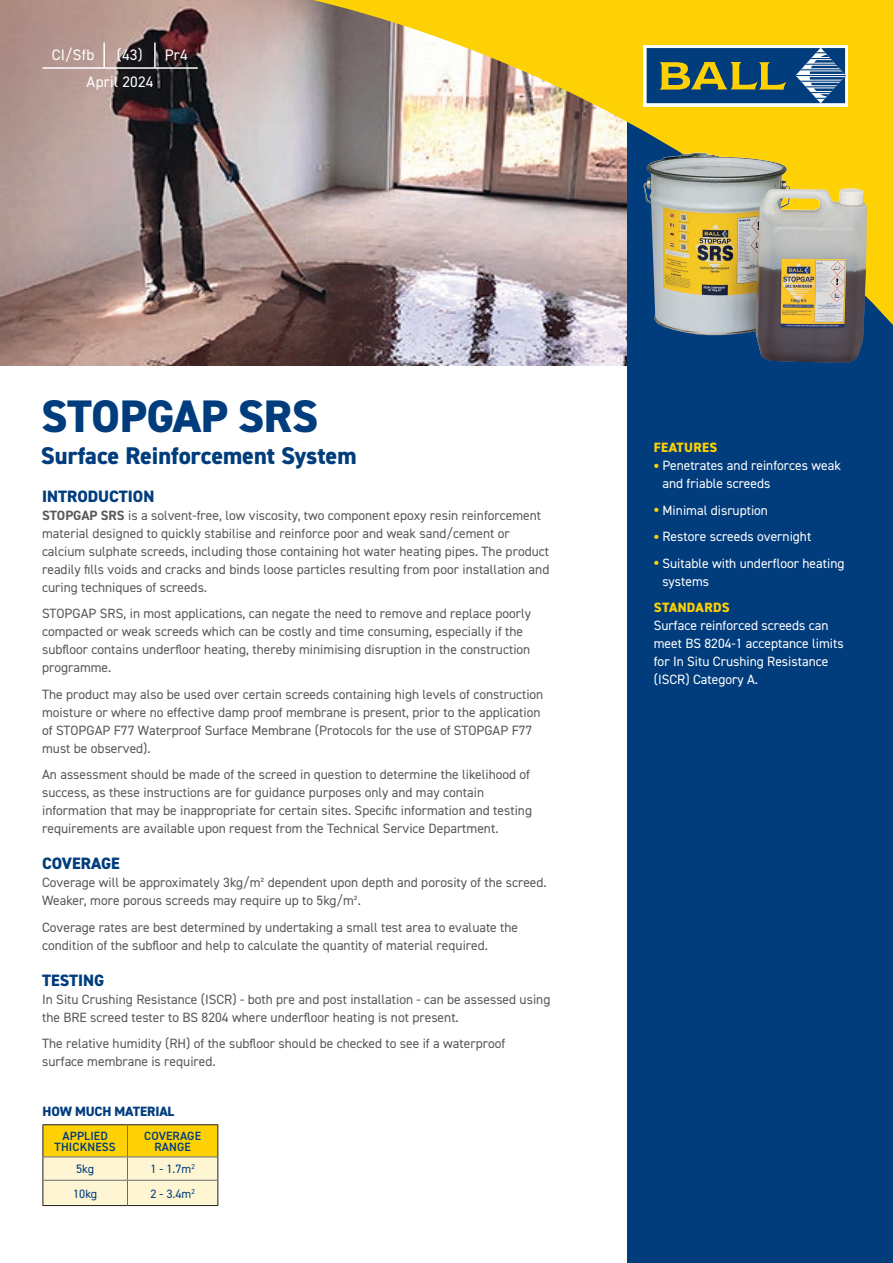
<style>
.page{position:relative;width:893px;height:1263px;background:#fff}
.page>*{position:absolute;margin:0;border:0;box-sizing:border-box;transform-origin:0 0}
.t1{font:800 45.75px "DIN2014";letter-spacing:-.01em;color:#013d7d}
.t2{font:800 24.3px "DIN2014";color:#013d7d}
.t3{font:800 16.5px "DIN2014";color:#013d7d}
.t4{font:15.3px/26.8px "DIN2014";letter-spacing:.015em;color:#fff}
.t5{font:13.5px/18px "DIN2014";color:#57585a}
.t6{font:13.5px/18px "DIN2014";color:#fff}
.t7{font:800 13.5px "DIN2014";letter-spacing:.02em;color:#fed105}
.t8{font:800 13.5px "DIN2014";letter-spacing:-.01em;color:#013d7d}
.t9{font:12.15px "DIN2014";color:#013d7d}
.t10{font:600 12px/10.5px "DIN2014";letter-spacing:.01em;color:#013d7d;text-align:center}
.s1{font-weight:700;font-size:18px;color:#fed105}
.s2{font-weight:700}
</style>
<div class="page">
<img style="left:0;top:334px;width:628px;height:32px">
<div style="left:628px;top:0;width:265px;height:1263px;background:#013d7d"></div>
<img style="left:0;top:0;width:893px;height:334px">
<hr style="left:43px;top:1124px;width:84px;height:1px;background:#231f20">
<hr style="left:127px;top:1124px;width:91px;height:1px;background:#231f20">
<hr style="left:43px;top:1205px;width:84px;height:1px;background:#231f20">
<hr style="left:127px;top:1205px;width:91px;height:1px;background:#231f20">
<svg style="left:43px;top:1125px;width:175px;height:80px"></svg>
<hr style="left:43px;top:67px;width:155px;height:2px;background:#fff">
<hr style="left:103px;top:43px;width:2px;height:25px;background:#fff">
<hr style="left:154px;top:43px;width:2px;height:25px;background:#fff">
<img style="left:643px;top:152px;width:224px;height:211px">
<div style="left:644px;top:45px;width:204px;height:61px;background:#fff"></div>
<svg style="left:646px;top:48px;width:200px;height:56px"></svg>
<p class="t4" style="left:52px;top:41px;width:44px">CI/Sfb</p>
<p class="t4" style="left:87px;top:41px;width:68px;text-indent:30px">(43)<br>April 2024</p>
<p class="t4" style="left:165px;top:41px;width:25px">Pr4</p>
<h1 class="t1" style="left:41px;top:385px;width:279px">STOPGAP SRS</h1>
<h2 class="t2" style="left:41px;top:439px;width:317px">Surface Reinforcement System</h2>
<p class="t7" style="left:654px;top:439px;width:65px">FEATURES</p>
<p class="t6" style="left:662px;top:456px;width:180px;text-indent:-9px"><span class="s1">•</span> Penetrates and reinforces weak and friable screeds</p>
<p class="t6" style="left:654px;top:501px;width:116px"><span class="s1">•</span> Minimal disruption</p>
<p class="t6" style="left:654px;top:527px;width:159px"><span class="s1">•</span> Restore screeds overnight</p>
<p class="t6" style="left:662px;top:554px;width:183px;text-indent:-9px"><span class="s1">•</span> Suitable with underfloor heating systems</p>
<p class="t7" style="left:654px;top:599px;width:77px">STANDARDS</p>
<p class="t6" style="left:654px;top:616px;width:191px">Surface reinforced screeds can meet BS 8204-1 acceptance limits for In Situ Crushing Resistance (ISCR) Category A.</p>
<p class="t3" style="left:42px;top:485px;width:114px">INTRODUCTION</p>
<p class="t5" style="left:42px;top:506px;width:509px"><span class="s2">STOPGAP SRS</span> is a solvent-free, low viscosity, two component epoxy resin reinforcement material designed to quickly stabilise and reinforce poor and weak sand/cement or calcium sulphate screeds, including those containing hot water heating pipes. The product readily fills voids and cracks and binds loose particles resulting from poor installation and curing techniques of screeds.</p>
<p class="t5" style="left:42px;top:604px;width:490px">STOPGAP SRS, in most applications, can negate the need to remove and replace poorly compacted or weak screeds which can be costly and time consuming, especially if the subfloor contains underfloor heating, thereby minimising disruption in the construction programme.</p>
<p class="t5" style="left:42px;top:685px;width:503px">The product may also be used over certain screeds containing high levels of construction moisture or where no effective damp proof membrane is present, prior to the application of STOPGAP F77 Waterproof Surface Membrane (Protocols for the use of STOPGAP F77 must be observed).</p>
<p class="t5" style="left:42px;top:765px;width:491px">An assessment should be made of the screed in question to determine the likelihood of success, as these instructions are for guidance purposes only and may contain information that may be inappropriate for certain sites. Specific information and testing requirements are available upon request from the Technical Service Department.</p>
<p class="t3" style="left:42px;top:853px;width:79px">COVERAGE</p>
<p class="t5" style="left:42px;top:873px;width:506px">Coverage will be approximately 3kg/m² dependent upon depth and porosity of the screed.<br>Weaker, more porous screeds may require up to 5kg/m².</p>
<p class="t5" style="left:42px;top:918px;width:478px">Coverage rates are best determined by undertaking a small test area to evaluate the condition of the subfloor and help to calculate the quantity of material required.</p>
<p class="t3" style="left:42px;top:969px;width:64px">TESTING</p>
<p class="t5" style="left:42px;top:990px;width:510px">In Situ Crushing Resistance (ISCR) - both pre and post installation - can be assessed using the BRE screed tester to BS 8204 where underfloor heating is not present.</p>
<p class="t5" style="left:42px;top:1034px;width:465px">The relative humidity (RH) of the subfloor should be checked to see if a waterproof surface membrane is required.</p>
<p class="t8" style="left:43px;top:1102px;width:133px">HOW MUCH MATERIAL</p>
<p class="t10" style="left:55px;top:1130px;width:63px">APPLIED<br>THICKNESS</p>
<p class="t10" style="left:144px;top:1130px;width:58px">COVERAGE<br>RANGE</p>
<p class="t9" style="left:76px;top:1161px;width:20px">5kg</p>
<p class="t9" style="left:150px;top:1161px;width:46px">1 - 1.7m<sup>2</sup></p>
<p class="t9" style="left:73px;top:1186px;width:26px">10kg</p>
<p class="t9" style="left:150px;top:1186px;width:46px">2 - 3.4m<sup>2</sup></p>
</div>
